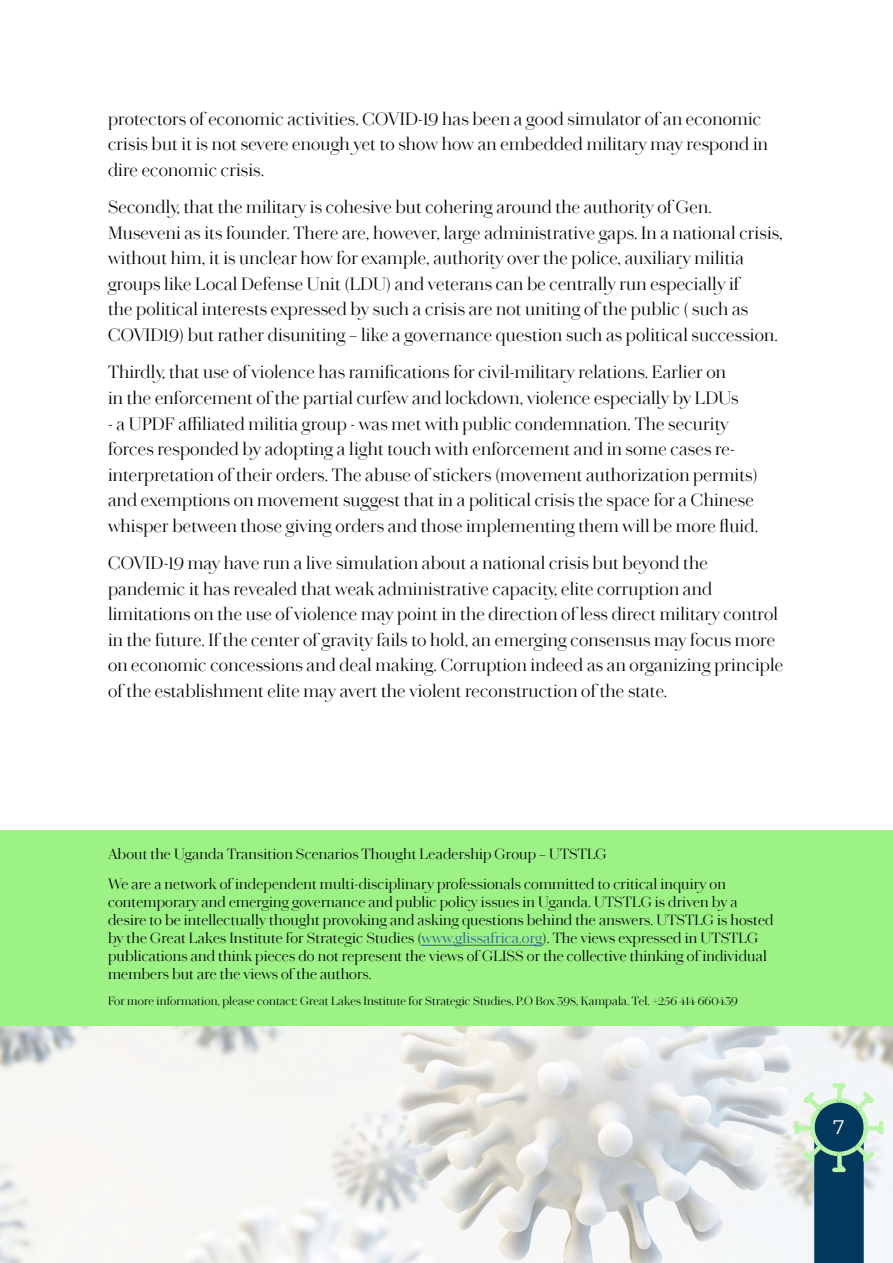
<style>
.page{position:relative;width:893px;height:1263px;background:#fff}
.page>*{position:absolute;margin:0;border:0;box-sizing:border-box;transform-origin:0 0}
.t1{font:19.5px "Montserrat";color:#fff}
.t2{font:300 18px/25.5px "Chiswick Headline Web";letter-spacing:.01em;color:#000}
.t3{font:300 15px/18px "Chiswick Headline Web";letter-spacing:.01em;color:#000}
.t4{font:300 12px "Chiswick Headline Web";letter-spacing:.01em;color:#000}
.s1{color:#275b9b}
</style>
<div class="page">
<div style="left:0;top:830px;width:893px;height:196px;background:#9cf285"></div>
<img style="left:0;top:1026px;width:893px;height:237px">
<hr style="left:421px;top:945px;width:121px;height:1px;background:#275b9b">
<svg style="left:794px;top:1083px;width:89px;height:180px"></svg>
<p class="t2" style="left:108px;top:106px;width:662px">protectors of economic activities. COVID-19 has been a good simulator of an economic crisis but it is not severe enough yet to show how an embedded military may respond in dire economic crisis.</p>
<p class="t2" style="left:108px;top:194px;width:676px">Secondly, that the military is cohesive but cohering around the authority of Gen.<br>Museveni as its founder. There are, however, large administrative gaps. In a national crisis, without him, it is unclear how for example, authority over the police, auxiliary militia groups like Local Defense Unit (LDU) and veterans can be centrally run especially if<br>the political interests expressed by such a crisis are not uniting of the public ( such as COVID19) but rather disuniting – like a governance question such as political succession.</p>
<p class="t2" style="left:108px;top:359px;width:632px">Thirdly, that use of violence has ramifications for civil-military relations. Earlier on in the enforcement of the partial curfew and lockdown, violence especially by LDUs</p>
<p class="t2" style="left:108px;top:410px;width:652px">- a UPDF affiliated militia group - was met with public condemnation. The security forces responded by adopting a light touch with enforcement and in some cases re&shy;interpretation of their orders. The abuse of stickers (movement authorization permits) and exemptions on movement suggest that in a political crisis the space for a Chinese whisper between those giving orders and those implementing them will be more fluid.</p>
<p class="t2" style="left:108px;top:550px;width:677px">COVID-19 may have run a live simulation about a national crisis but beyond the pandemic it has revealed that weak administrative capacity, elite corruption and limitations on the use of violence may point in the direction of less direct military control in the future. If the center of gravity fails to hold, an emerging consensus may focus more on economic concessions and deal making. Corruption indeed as an organizing principle of the establishment elite may avert the violent reconstruction of the state.</p>
<p class="t3" style="left:108px;top:838px;width:619px;line-height:30px">About the Uganda Transition Scenarios Thought Leadership Group – UTSTLG<br>We are a network of independent multi-disciplinary professionals committed to critical inquiry on</p>
<p class="t3" style="left:108px;top:892px;width:667px">contemporary and emerging governance and public policy issues in Uganda. UTSTLG is driven by a desire to be intellectually thought provoking and asking questions behind the answers. UTSTLG is hosted by the Great Lakes Institute for Strategic Studies (<span class="s1">www.glissafrica.org</span>). The views expressed in UTSTLG publications and think pieces do not represent the views of GLISS or the collective thinking of individual members but are the views of the authors.</p>
<p class="t4" style="left:108px;top:992px;width:631px">For more information, please contact: Great Lakes Institute for Strategic Studies, P.O Box 398, Kampala. Tel. +256 414 660439</p>
<p class="t1" style="left:833px;top:1114px;width:13px">7</p>
</div>
